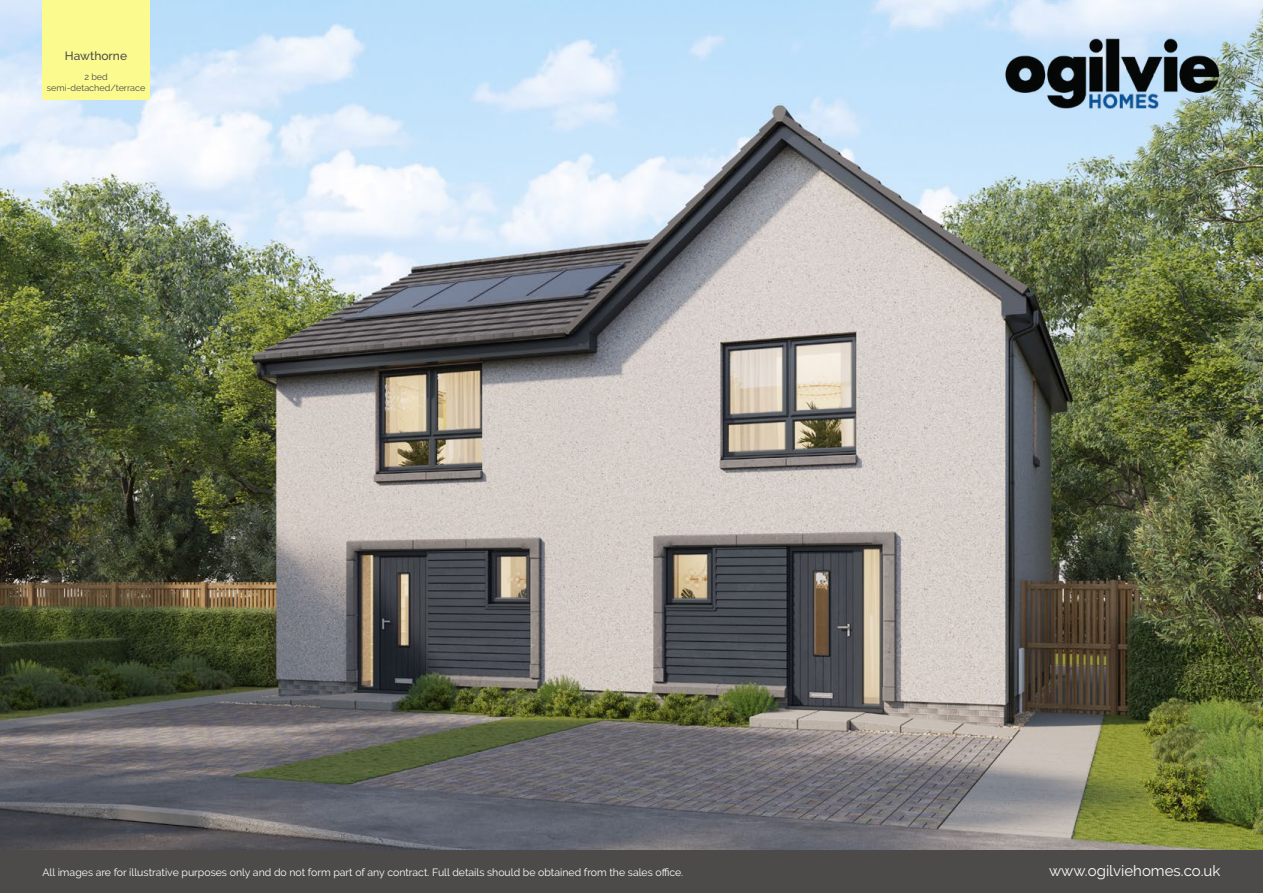
<style>
.page{position:relative;width:1263px;height:893px;background:#fff}
.page>*{position:absolute;margin:0;border:0;box-sizing:border-box;transform-origin:0 0}
.t1{font:15px "Raleway";color:#fff}
.t2{font:500 12px "Raleway";color:#4d4a4a}
.t3{font:10.5px "Raleway";color:#fff}
.t4{font:9px/11.1px "Raleway";color:#4d4a4a;text-align:center}
</style>
<div class="page">
<img style="left:0;top:0;width:1263px;height:850px">
<div style="left:43px;top:0;width:107px;height:100px;background:#fafa8f"></div>
<div style="left:0;top:850px;width:1263px;height:43px;background:#4d4a4a"></div>
<img style="left:1003px;top:39px;width:219px;height:69px">
<p class="t2" style="left:65px;top:49px;width:64px">Hawthorne</p>
<p class="t4" style="left:47px;top:71px;width:100px">2 bed semi-detached/terrace</p>
<p class="t3" style="left:43px;top:866px;width:642px">All images are for illustrative purposes only and do not form part of any contract. Full details should be obtained from the sales office.</p>
<h1 class="t1" style="left:1049px;top:862px;width:173px">www.ogilviehomes.co.uk</h1>
</div>
